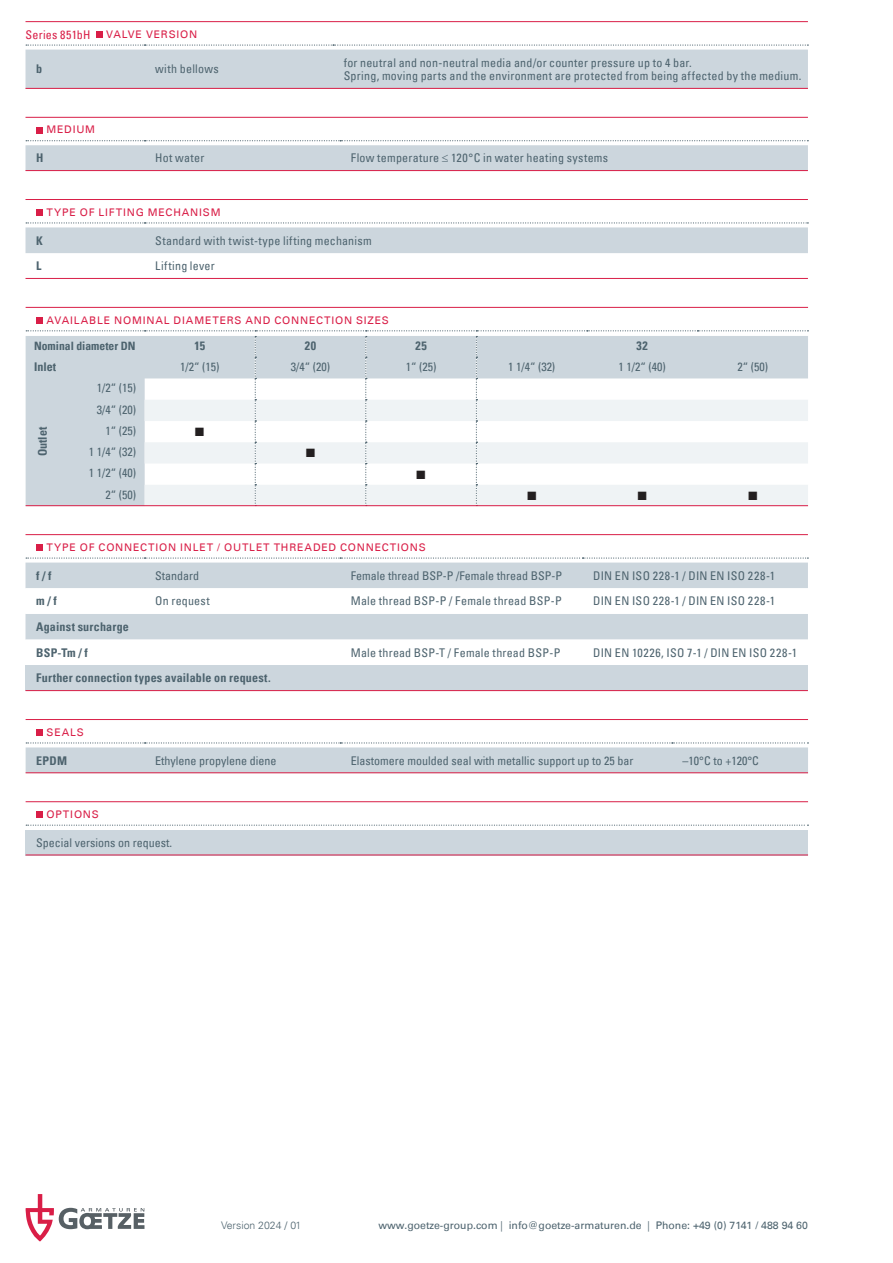
<style>
.page{position:relative;width:893px;height:1263px;background:#fff}
.page>*{position:absolute;margin:0;border:0;box-sizing:border-box;transform-origin:0 0}
.t1{font:18px "Arial";color:#231f20}
.t2{font:condensed 12px/21.3px "Univers";letter-spacing:.015em;color:#4d636e;text-align:right}
.t3{font:700 condensed 12px/25.7px "Univers";letter-spacing:.02em;color:#4d636e}
.t4{font:condensed 12px "Univers";letter-spacing:.02em;color:#d91e47}
.t5{font:700 condensed 11.55px "Univers";color:#4d636e}
.t6{font:10.5px "Univers";letter-spacing:.075em;color:#d91e47}
.t7{font:10.5px "Univers";color:#4d636e}
.t8{font:300 10.5px "Univers";color:#4d636e}
.s1{font-weight:300}
</style>
<div class="page">
<svg style="left:26px;top:1194px;width:118px;height:47px"></svg>
<hr style="left:26px;top:801px;width:782px;height:1px;background:#d91e47">
<div style="left:36px;top:811px;width:7px;height:7px;background:#d91e47"></div>
<div style="left:26px;top:830px;width:782px;height:25px;background:#ccd6dd"></div>
<svg style="left:26px;top:825px;width:782px;height:1px"></svg>
<hr style="left:26px;top:854px;width:782px;height:1px;background:#d91e47">
<hr style="left:26px;top:719px;width:782px;height:1px;background:#d91e47">
<div style="left:36px;top:729px;width:7px;height:7px;background:#d91e47"></div>
<svg style="left:26px;top:742px;width:782px;height:30px;background:#d2dbe1"></svg>
<hr style="left:26px;top:772px;width:782px;height:1px;background:#d91e47">
<hr style="left:26px;top:534px;width:782px;height:1px;background:#d91e47">
<div style="left:36px;top:544px;width:7px;height:7px;background:#d91e47"></div>
<div style="left:26px;top:563px;width:782px;height:25px;background:#ccd6dd"></div>
<div style="left:26px;top:614px;width:782px;height:26px;background:#ccd6dd"></div>
<div style="left:26px;top:665px;width:782px;height:26px;background:#ccd6dd"></div>
<svg style="left:26px;top:557px;width:782px;height:2px"></svg>
<hr style="left:26px;top:690px;width:782px;height:1px;background:#d91e47">
<hr style="left:26px;top:307px;width:782px;height:1px;background:#d91e47">
<div style="left:36px;top:317px;width:7px;height:6px;background:#d91e47"></div>
<svg style="left:26px;top:330px;width:782px;height:175px"></svg>
<hr style="left:26px;top:505px;width:782px;height:1px;background:#d91e47">
<hr style="left:26px;top:199px;width:782px;height:1px;background:#d91e47">
<div style="left:36px;top:209px;width:7px;height:7px;background:#d91e47"></div>
<svg style="left:26px;top:222px;width:782px;height:31px;background:#d2dbe1"></svg>
<hr style="left:26px;top:278px;width:782px;height:1px;background:#d91e47">
<hr style="left:26px;top:117px;width:782px;height:1px;background:#d91e47">
<div style="left:36px;top:127px;width:7px;height:6px;background:#d91e47"></div>
<svg style="left:26px;top:140px;width:782px;height:30px;background:#d2dae0"></svg>
<hr style="left:26px;top:170px;width:782px;height:1px;background:#d91e47">
<hr style="left:26px;top:21px;width:782px;height:1px;background:#d91e47">
<div style="left:96px;top:31px;width:6px;height:7px;background:#d91e47"></div>
<svg style="left:26px;top:45px;width:782px;height:43px;background:#d0d8df"></svg>
<hr style="left:26px;top:88px;width:782px;height:1px;background:#d91e47">
<p class="t4" style="left:26px;top:27px;width:66px">Series 851bH</p>
<p class="t6" style="left:106px;top:28px;width:93px">VALVE VERSION</p>
<p class="t3" style="left:36px;top:56px;width:7px">b</p>
<p class="t2" style="left:155px;top:58px;width:65px">with bellows</p>
<p class="t2" style="left:344px;top:56px;width:459px;line-height:13.5px;text-align:left">for neutral and non-neutral media and/or counter pressure up to 4 bar.<br>Spring, moving parts and the environment are protected from being affected by the medium.</p>
<p class="t6" style="left:46px;top:123px;width:50px">MEDIUM</p>
<p class="t3" style="left:36px;top:145px;width:9px">H</p>
<p class="t2" style="left:155px;top:147px;width:51px">Hot water</p>
<p class="t2" style="left:351px;top:147px;width:259px">Flow temperature ≤ 120°C in water heating systems</p>
<p class="t6" style="left:46px;top:206px;width:176px">TYPE OF LIFTING MECHANISM</p>
<p class="t3" style="left:36px;top:227px;width:8px">K</p>
<p class="t2" style="left:155px;top:229px;width:218px">Standard with twist-type lifting mechanism</p>
<p class="t3" style="left:36px;top:253px;width:7px">L</p>
<p class="t2" style="left:155px;top:255px;width:61px">Lifting lever</p>
<p class="t6" style="left:47px;top:314px;width:344px">AVAILABLE NOMINAL DIAMETERS AND CONNECTION SIZES</p>
<p class="t5" style="left:34px;top:338px;width:103px">Nominal diameter DN</p>
<p class="t3" style="left:195px;top:333px;width:12px">15</p>
<p class="t3" style="left:305px;top:333px;width:13px">20</p>
<p class="t3" style="left:415px;top:333px;width:13px">25</p>
<p class="t3" style="left:637px;top:333px;width:13px">32</p>
<p class="t3" style="left:34px;top:354px;width:24px">Inlet</p>
<p class="t2" style="left:180px;top:356px;width:41px">1/2“ (15)</p>
<p class="t2" style="left:291px;top:356px;width:41px">3/4“ (20)</p>
<p class="t2" style="left:406px;top:356px;width:32px">1“ (25)</p>
<p class="t2" style="left:508px;top:356px;width:49px">1 1/4“ (32)</p>
<p class="t2" style="left:619px;top:356px;width:49px">1 1/2“ (40)</p>
<p class="t2" style="left:737px;top:356px;width:32px">2“ (50)</p>
<p class="t2" style="left:97px;top:377px;width:41px">1/2“ (15)<br>3/4“ (20)<br>1“ (25)</p>
<p class="t3" style="left:30px;top:456px;width:31px;rotate:-90deg">Outlet</p>
<h1 class="t1" style="left:194px;top:417px;width:12px">■</h1>
<p class="t2" style="left:89px;top:441px;width:49px">1 1/4“ (32)</p>
<h1 class="t1" style="left:305px;top:439px;width:12px">■</h1>
<p class="t2" style="left:89px;top:462px;width:49px">1 1/2“ (40)</p>
<h1 class="t1" style="left:416px;top:460px;width:12px">■</h1>
<p class="t2" style="left:106px;top:484px;width:32px">2“ (50)</p>
<h1 class="t1" style="left:526px;top:481px;width:12px">■</h1>
<h1 class="t1" style="left:637px;top:481px;width:12px">■</h1>
<h1 class="t1" style="left:747px;top:481px;width:12px">■</h1>
<p class="t6" style="left:46px;top:541px;width:381px">TYPE OF CONNECTION INLET / OUTLET THREADED CONNECTIONS</p>
<p class="t3" style="left:36px;top:563px;width:17px">f / f</p>
<p class="t2" style="left:155px;top:565px;width:46px">Standard</p>
<p class="t2" style="left:351px;top:565px;width:213px">Female thread BSP-P /Female thread BSP-P</p>
<p class="t2" style="left:593px;top:565px;width:183px">DIN EN ISO 228-1 / DIN EN ISO 228-1</p>
<p class="t3" style="left:36px;top:588px;width:22px">m / f</p>
<p class="t2" style="left:155px;top:590px;width:56px">On request</p>
<p class="t2" style="left:351px;top:590px;width:212px">Male thread BSP-P / Female thread BSP-P</p>
<p class="t2" style="left:593px;top:590px;width:183px">DIN EN ISO 228-1 / DIN EN ISO 228-1</p>
<p class="t3" style="left:36px;top:614px;width:94px">Against surcharge<br>BSP-Tm / f</p>
<p class="t2" style="left:351px;top:642px;width:211px">Male thread BSP-T / Female thread BSP-P</p>
<p class="t2" style="left:593px;top:642px;width:205px">DIN EN 10226, ISO 7-1 / DIN EN ISO 228-1</p>
<p class="t3" style="left:36px;top:665px;width:236px">Further connection types available on request.</p>
<p class="t6" style="left:47px;top:726px;width:39px">SEALS</p>
<p class="t3" style="left:36px;top:747px;width:32px">EPDM</p>
<p class="t2" style="left:155px;top:749px;width:123px">Ethylene propylene diene</p>
<p class="t2" style="left:351px;top:749px;width:284px">Elastomere moulded seal with metallic support up to 25 bar</p>
<p class="t2" style="left:683px;top:749px;width:78px">–10°C to +120°C</p>
<p class="t6" style="left:47px;top:808px;width:54px">OPTIONS</p>
<p class="t2" style="left:36px;top:832px;width:137px">Special versions on request.</p>
<p class="t8" style="left:221px;top:1219px;width:82px">Version 2024 / 01</p>
<p class="t7" style="left:378px;top:1219px;width:431px">www.goetze-group.com <span class="s1">|</span> info@goetze-armaturen.de <span class="s1">|</span> Phone: +49 (0) 7141 / 488 94 60</p>
</div>
